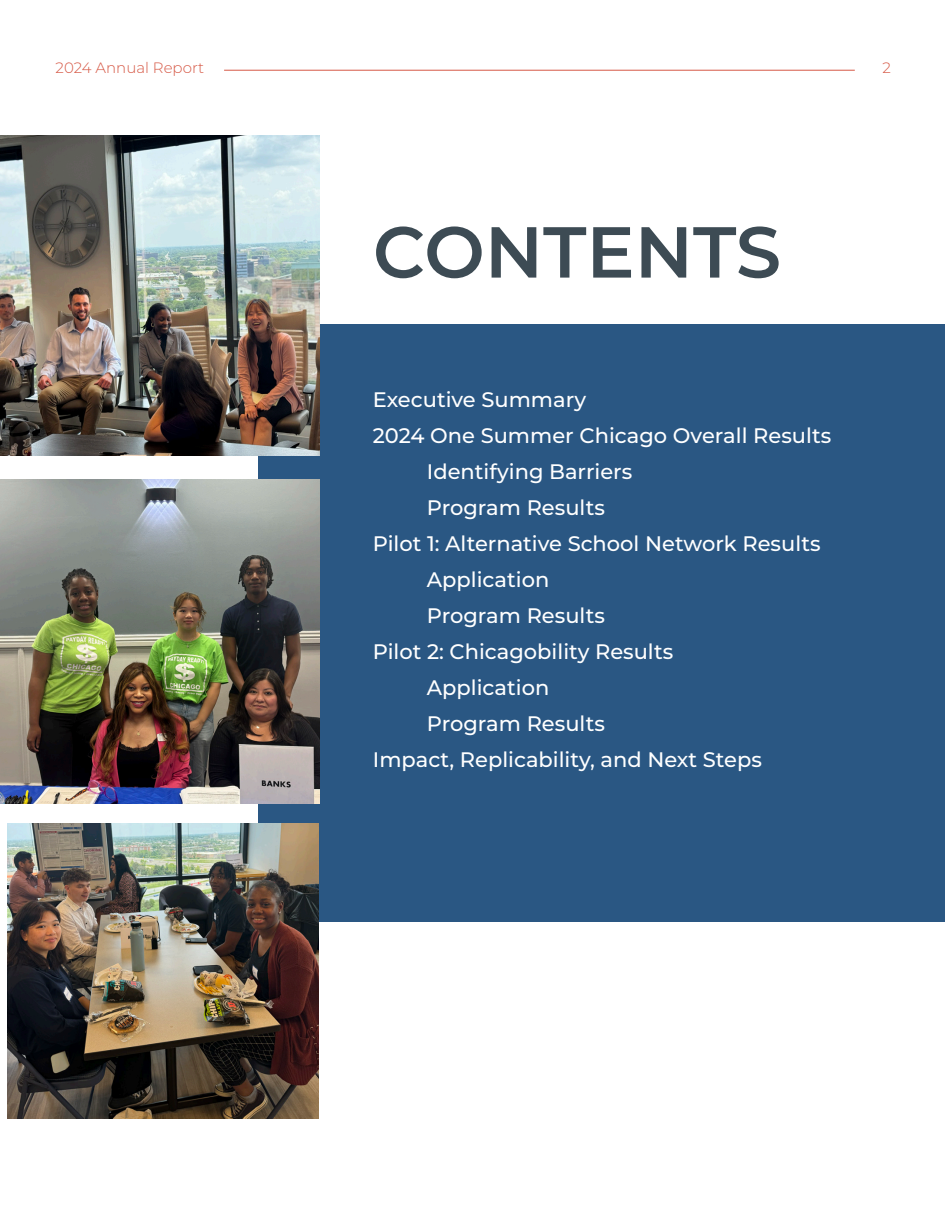
<style>
.page{position:relative;width:945px;height:1215px;background:#fff}
.page>*{position:absolute;margin:0;border:0;box-sizing:border-box;transform-origin:0 0}
.t1{font:600 72px "Montserrat";color:#3d4b54}
.t2{font:500 21px "Montserrat";color:#fff}
.t3{font:300 15px "Montserrat";color:#d65845}
</style>
<div class="page">
<hr style="left:224px;top:70px;width:631px;height:1px;background:#d65845">
<div style="left:259px;top:324px;width:686px;height:598px;background:#2a5783"></div>
<img style="left:0;top:135px;width:320px;height:320px">
<img style="left:0;top:479px;width:320px;height:324px">
<img style="left:7px;top:824px;width:311px;height:294px">
<p class="t3" style="left:56px;top:58px;width:150px">2024 Annual Report</p>
<p class="t3" style="left:882px;top:58px;width:10px">2</p>
<p class="t1" style="left:373px;top:201px;width:410px">CONTENTS</p>
<p class="t2" style="left:373px;top:385px;width:215px">Executive Summary</p>
<p class="t2" style="left:373px;top:421px;width:460px">2024 One Summer Chicago Overall Results</p>
<p class="t2" style="left:427px;top:457px;width:207px">Identifying Barriers</p>
<p class="t2" style="left:427px;top:493px;width:179px">Program Results</p>
<p class="t2" style="left:373px;top:529px;width:449px">Pilot 1: Alternative School Network Results</p>
<p class="t2" style="left:427px;top:565px;width:124px">Application</p>
<p class="t2" style="left:427px;top:601px;width:179px">Program Results</p>
<p class="t2" style="left:373px;top:637px;width:302px">Pilot 2: Chicagobility Results</p>
<p class="t2" style="left:427px;top:673px;width:124px">Application</p>
<p class="t2" style="left:427px;top:709px;width:179px">Program Results</p>
<p class="t2" style="left:373px;top:745px;width:391px">Impact, Replicability, and Next Steps</p>
</div>
